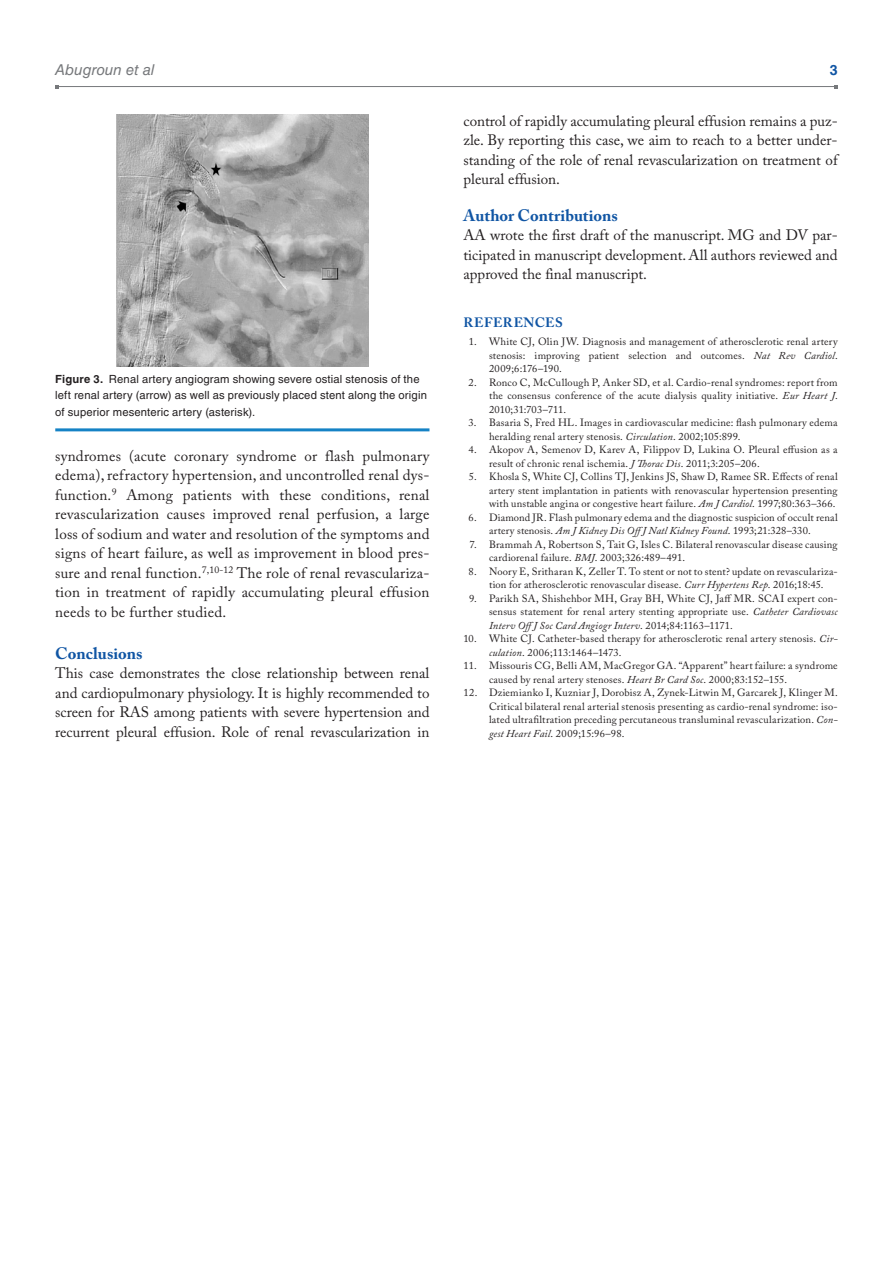
<style>
.page{position:relative;width:893px;height:1263px;background:#fff}
.page>*{position:absolute;margin:0;border:0;box-sizing:border-box;transform-origin:0 0}
.t1{font:700 16.5px "Adobe Caslon Pro";color:#1055a4}
.t2{font:15px/19.5px "Adobe Caslon Pro";color:#231f20;text-align:justify}
.t3{font:italic 15px "Helvetica LT Std";color:#76787b}
.t4{font:700 14.25px "Helvetica LT Std";color:#1055a4}
.t5{font:700 13.5px "Adobe Caslon Pro";letter-spacing:.04em;color:#1055a4}
.t6{font:11.25px/16.5px "Helvetica LT Std";letter-spacing:.015em;color:#231f20}
.t7{font:10.5px/13.5px "Adobe Caslon Pro";letter-spacing:.02em;color:#231f20}
.s1{font-weight:700}
.s2{font-style:italic}
</style>
<div class="page">
<hr style="left:57px;top:86px;width:779px;height:1px;background:#76787b">
<hr style="left:55px;top:428px;width:374px;height:3px;background:#1582c5">
<img style="left:116px;top:115px;width:252px;height:251px">
<h2 class="t3" style="left:55px;top:61px;width:101px">Abugroun et al</h2>
<h3 class="t4" style="left:830px;top:61px;width:9px">3</h3>
<p class="t6" style="left:55px;top:370px;width:373px"><span class="s1">Figure 3.</span> Renal artery angiogram showing severe ostial stenosis of the left renal artery (arrow) as well as previously placed stent along the origin of superior mesenteric artery (asterisk).</p>
<p class="t2" style="left:55px;top:446px;width:376px">syndromes (acute coronary syndrome or flash pulmonary edema), refractory hypertension, and uncontrolled renal dys&shy;function.<sup>9</sup> Among patients with these conditions, renal revascularization causes improved renal perfusion, a large loss of sodium and water and resolution of the symptoms and signs of heart failure, as well as improvement in blood pres&shy;sure and renal function.<sup>7,10-12</sup> The role of renal revasculariza&shy;tion in treatment of rapidly accumulating pleural effusion needs to be further studied.</p>
<h1 class="t1" style="left:55px;top:643px;width:89px">Conclusions</h1>
<p class="t2" style="left:55px;top:663px;width:376px">This case demonstrates the close relationship between renal and cardiopulmonary physiology. It is highly recommended to screen for RAS among patients with severe hypertension and recurrent pleural effusion. Role of renal revascularization in</p>
<h2 class="t2" style="left:463px;top:111px;width:376px">control of rapidly accumulating pleural effusion remains a puz&shy;zle. By reporting this case, we aim to reach to a better under&shy;standing of the role of renal revascularization on treatment of pleural effusion.</h2>
<h1 class="t1" style="left:463px;top:205px;width:156px">Author Contributions</h1>
<h2 class="t2" style="left:463px;top:225px;width:376px">AA wrote the first draft of the manuscript. MG and DV par&shy;ticipated in manuscript development. All authors reviewed and approved the final manuscript.</h2>
<p class="t5" style="left:463px;top:315px;width:101px">References</p>
<p class="t7" style="left:489px;top:335px;width:350px;text-align:justify;text-indent:-20px">1. White CJ, Olin JW. Diagnosis and management of atherosclerotic renal artery stenosis: improving patient selection and outcomes. <span class="s2">Nat Rev Cardiol</span>.<br>2009;6:176–190.</p>
<p class="t7" style="left:489px;top:375px;width:350px;text-align:justify;text-indent:-21px">2. Ronco C, McCullough P, Anker SD, et al. Cardio-renal syndromes: report from the consensus conference of the acute dialysis quality initiative. <span class="s2">Eur Heart J</span>.<br>2010;31:703–711.</p>
<p class="t7" style="left:489px;top:416px;width:350px;text-indent:-20px">3. Basaria S, Fred HL. Images in cardiovascular medicine: flash pulmonary edema heralding renal artery stenosis. <span class="s2">Circulation</span>. 2002;105:899.</p>
<p class="t7" style="left:489px;top:443px;width:350px;text-indent:-20px">4. Akopov A, Semenov D, Karev A, Filippov D, Lukina O. Pleural effusion as a result of chronic renal ischemia. <span class="s2">J Thorac Dis</span>. 2011;3:205–206.</p>
<p class="t7" style="left:489px;top:470px;width:350px;text-align:justify;text-indent:-20px">5. Khosla S, White CJ, Collins TJ, Jenkins JS, Shaw D, Ramee SR. Effects of renal artery stent implantation in patients with renovascular hypertension presenting with unstable angina or congestive heart failure. <span class="s2">Am J Cardiol</span>. 1997;80:363–366.</p>
<p class="t7" style="left:489px;top:510px;width:350px;text-indent:-20px">6. Diamond JR. Flash pulmonary edema and the diagnostic suspicion of occult renal artery stenosis. <span class="s2">Am J Kidney Dis OffJ Natl Kidney Found</span>. 1993;21:328–330.</p>
<p class="t7" style="left:489px;top:537px;width:350px;text-indent:-20px">7. Brammah A, Robertson S, Tait G, Isles C. Bilateral renovascular disease causing cardiorenal failure. <span class="s2">BMJ</span>. 2003;326:489–491.</p>
<p class="t7" style="left:489px;top:564px;width:350px;text-indent:-21px">8. Noory E, Sritharan K, Zeller T. To stent or not to stent? update on revasculariza&shy;tion for atherosclerotic renovascular disease. <span class="s2">Curr Hypertens Rep</span>. 2016;18:45.</p>
<p class="t7" style="left:489px;top:591px;width:350px;text-align:justify;text-indent:-20px">9. Parikh SA, Shishehbor MH, Gray BH, White CJ, Jaff MR. SCAI expert con&shy;sensus statement for renal artery stenting appropriate use. <span class="s2">Catheter Cardiovasc Interv OffJ Soc Card Angiogr Interv</span>. 2014;84:1163–1171.</p>
<p class="t7" style="left:489px;top:632px;width:350px;text-indent:-26px">10. White CJ. Catheter-based therapy for atherosclerotic renal artery stenosis. <span class="s2">Cir&shy;culation</span>. 2006;113:1464–1473.</p>
<p class="t7" style="left:489px;top:659px;width:350px;text-indent:-25px">11. Missouris CG, Belli AM, MacGregor GA. “Apparent” heart failure: a syndrome caused by renal artery stenoses. <span class="s2">Heart Br Card Soc</span>. 2000;83:152–155.</p>
<p class="t7" style="left:489px;top:686px;width:350px;text-align:justify;text-indent:-26px">12. Dziemianko I, Kuzniar J, Dorobisz A, Zynek-Litwin M, Garcarek J, Klinger M.<br>Critical bilateral renal arterial stenosis presenting as cardio-renal syndrome: iso&shy;lated ultrafiltration preceding percutaneous transluminal revascularization. <span class="s2">Con&shy;gest Heart Fail</span>. 2009;15:96–98.</p>
</div>
